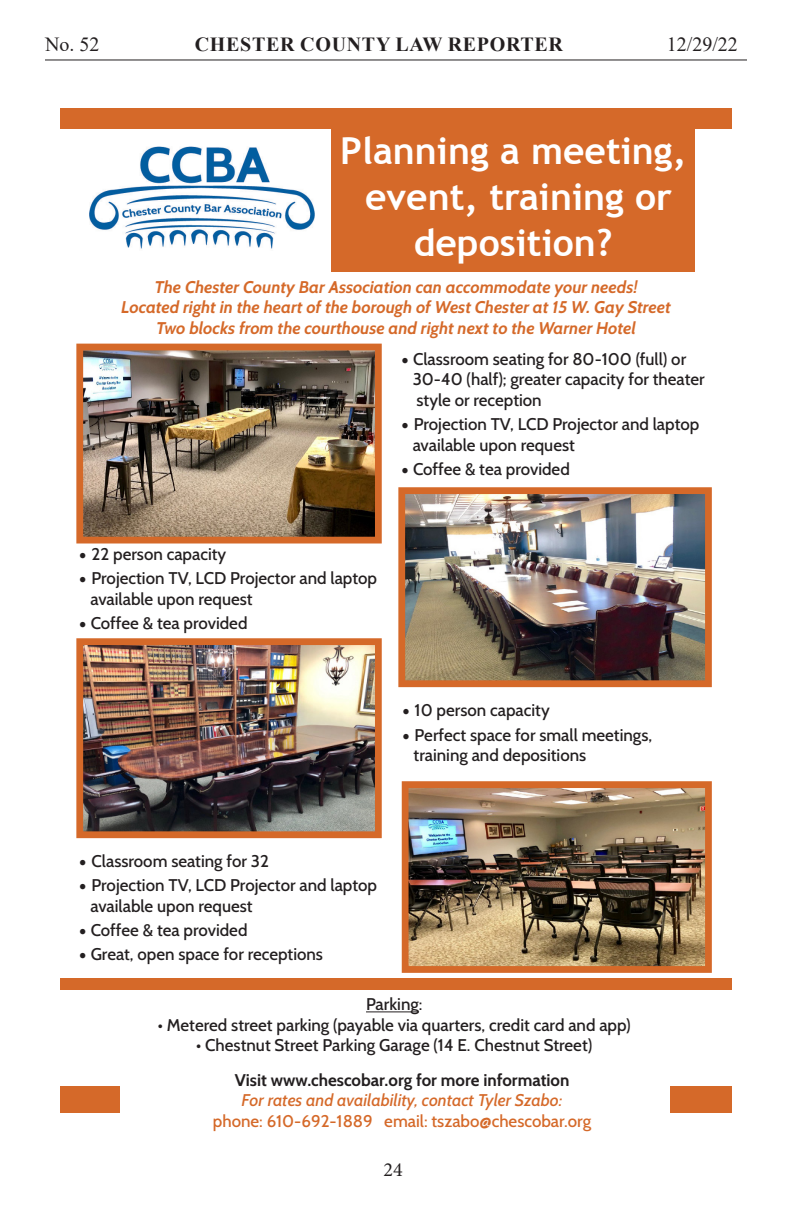
<style>
.page{position:relative;width:792px;height:1224px;background:#fff}
.page>*{position:absolute;margin:0;border:0;box-sizing:border-box;transform-origin:0 0}
.t1{font:700 37.2px/45.8px "Trebuchet MS";color:#fff;text-align:center}
.t2{font:700 20px "Times New Roman";letter-spacing:.035em;color:#231f20}
.t3{font:20px "Times New Roman";color:#231f20}
.t4{font:20px "Minion Pro";color:#231f20}
.t5{font:500 17px/20.4px "Cabin";color:#231f20}
.t6{font:italic 700 17px/20.4px "Cabin";color:#d56929;text-align:center}
.t7{font:500 17px/20.4px "Cabin";color:#d56929;text-align:center}
.s1{font-family:"Minion Pro";font-weight:400;font-size:20.4px}
.s2{font-weight:700;color:#231f20}
.s3{font-style:italic}
</style>
<div class="page">
<hr style="left:45px;top:59px;width:702px;height:1px;background:#231f20">
<div style="left:331px;top:118px;width:364px;height:154px;background:#d56929"></div>
<div style="left:60px;top:1086px;width:60px;height:27px;background:#d56929"></div>
<div style="left:671px;top:1086px;width:61px;height:27px;background:#d56929"></div>
<hr style="left:366px;top:1011px;width:53px;height:1px;background:#231f20">
<img style="left:90px;top:146px;width:224px;height:103px">
<img style="left:84px;top:646px;width:290px;height:184px">
<div style="left:76px;top:638px;width:306px;height:200px;border:7px solid #d56929"></div>
<img style="left:410px;top:789px;width:294px;height:176px">
<div style="left:402px;top:781px;width:310px;height:192px;border:7px solid #d56929"></div>
<img style="left:84px;top:352px;width:290px;height:184px">
<div style="left:76px;top:344px;width:306px;height:200px;border:7px solid #d56929"></div>
<img style="left:406px;top:495px;width:298px;height:184px">
<div style="left:398px;top:487px;width:314px;height:200px;border:7px solid #d56929"></div>
<div style="left:60px;top:108px;width:672px;height:21px;background:#d56929"></div>
<div style="left:60px;top:978px;width:672px;height:12px;background:#d56929"></div>
<p class="t3" style="left:45px;top:31px;width:56px">No. 52</p>
<p class="t2" style="left:195px;top:30px;width:370px">CHESTER COUNTY LAW REPORTER</p>
<p class="t3" style="left:667px;top:31px;width:73px">12/29/22</p>
<p class="t1" style="left:340px;top:128px;width:348px">Planning a meeting, event, training or deposition?</p>
<p class="t6" style="left:121px;top:277px;width:551px">The Chester County Bar Association can accommodate your needs!<br>Located right in the heart of the borough of West Chester at 15 W. Gay Street<br>Two blocks from the courthouse and right next to the Warner Hotel</p>
<p class="t5" style="left:413px;top:349px;width:294px;text-indent:-11px"><span class="s1">•</span> Classroom seating for 80-100 (full) or<br>30-40 (half); greater capacity for theater style or reception</p>
<p class="t5" style="left:413px;top:414px;width:288px;text-indent:-11px"><span class="s1">•</span> Projection TV, LCD Projector and laptop available upon request</p>
<p class="t5" style="left:401px;top:459px;width:170px"><span class="s1">•</span> Coffee &amp; tea provided</p>
<p class="t5" style="left:79px;top:544px;width:149px"><span class="s1">•</span> 22 person capacity</p>
<p class="t5" style="left:90px;top:568px;width:288px;text-indent:-11px"><span class="s1">•</span> Projection TV, LCD Projector and laptop available upon request</p>
<p class="t5" style="left:79px;top:613px;width:170px"><span class="s1">•</span> Coffee &amp; tea provided</p>
<p class="t5" style="left:402px;top:700px;width:149px"><span class="s1">•</span> 10 person capacity</p>
<p class="t5" style="left:414px;top:724px;width:240px;text-indent:-11px"><span class="s1">•</span> Perfect space for small meetings, training and depositions</p>
<p class="t5" style="left:79px;top:851px;width:192px"><span class="s1">•</span> Classroom seating for 32</p>
<p class="t5" style="left:90px;top:875px;width:288px;text-indent:-11px"><span class="s1">•</span> Projection TV, LCD Projector and laptop available upon request</p>
<p class="t5" style="left:79px;top:920px;width:170px"><span class="s1">•</span> Coffee &amp; tea provided</p>
<p class="t5" style="left:79px;top:944px;width:246px"><span class="s1">•</span> Great, open space for receptions</p>
<p class="t5" style="left:366px;top:994px;width:58px">Parking:</p>
<p class="t5" style="left:158px;top:1014px;width:474px">• Metered street parking (payable via quarters, credit card and app)</p>
<p class="t5" style="left:196px;top:1035px;width:398px">• Chestnut Street Parking Garage (14 E. Chestnut Street)</p>
<p class="t7" style="left:213px;top:1070px;width:380px"><span class="s2">Visit www.chescobar.org for more information<br></span><span class="s3">For rates and availability, contact Tyler Szabo:<br></span>phone: 610-692-1889 email: tszabo@chescobar.org</p>
<p class="t4" style="left:384px;top:1157px;width:21px">24</p>
</div>
